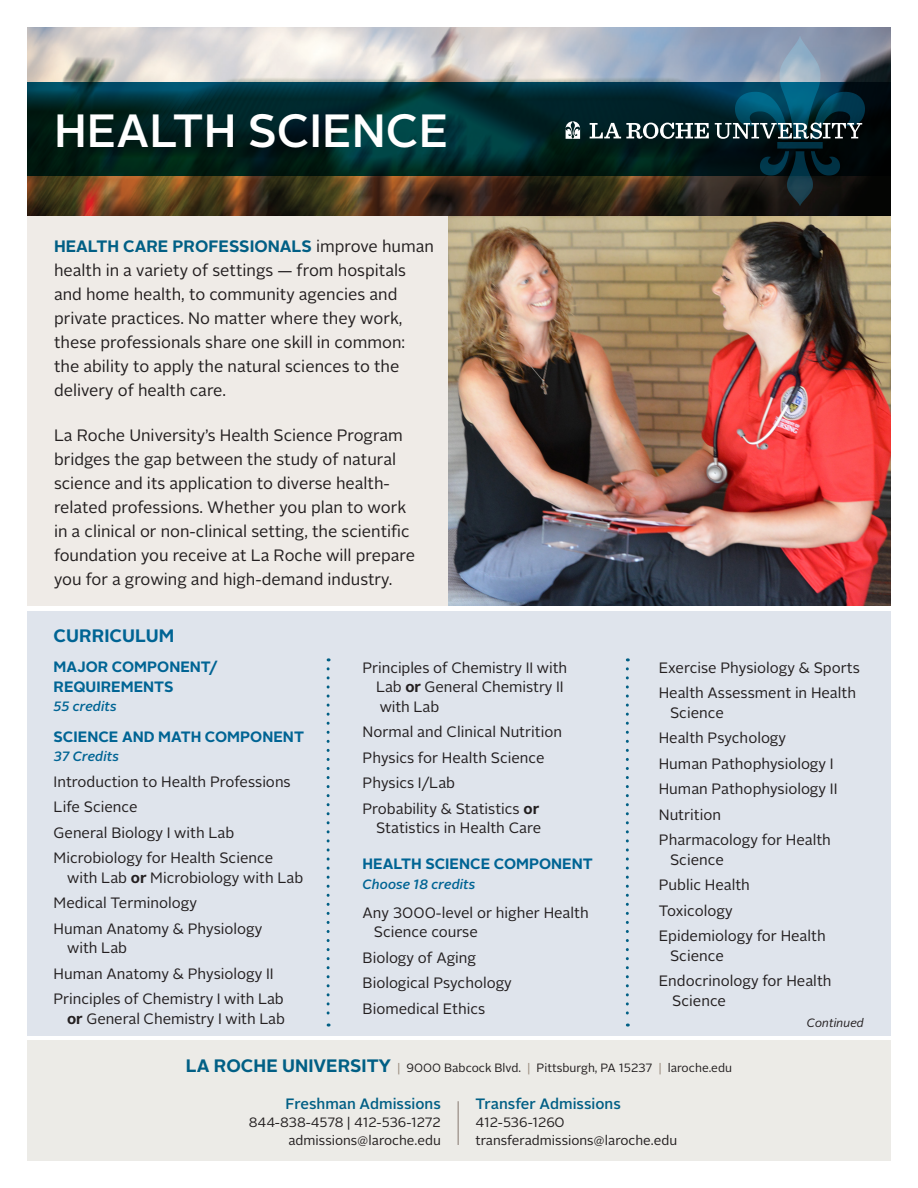
<style>
.page{position:relative;width:918px;height:1188px;background:#fff}
.page>*{position:absolute;margin:0;border:0;box-sizing:border-box;transform-origin:0 0}
.t1{font:500 46.5px "Alright Sans";color:#fff}
.t2{font:700 18px "Alright Sans";color:#006494}
.t3{font:16.5px/24px "Alright Sans";color:#231f20}
.Classes_List{font:15px/19.5px "Alright Sans";color:#231f20}
.Classes_Headers{font:700 15px/19.5px "Alright Sans";color:#006494}
.t4{font:500 15px "Alright Sans";color:#015f85}
.Classes_List-2{font:700 15px "Alright Sans";color:#006494}
.t5{font:13.5px "Alright Sans";color:#231f20}
.Classes_Headers-2{font:italic 500 13.5px "Alright Sans";color:#006494}
.Classes_List-3{font:italic 500 13.5px "Alright Sans";color:#006494}
.t6{font:12px "Alright Sans";color:#231f20}
.t7{font:italic 12px "Alright Sans";color:#231f20}
.s1{font-weight:700;color:#015f85}
.s2{font-weight:700}
.s3{font-weight:700;font-size:18px;color:#015f85}
.s4{color:#998b7d}
</style>
<div class="page">
<div style="left:27px;top:209px;width:864px;height:397px;background:#efebe7"></div>
<img style="left:448px;top:216px;width:443px;height:390px">
<div style="left:27px;top:611px;width:864px;height:425px;background:#dfe4ec"></div>
<svg style="left:327px;top:669px;width:3px;height:358px"></svg>
<svg style="left:626px;top:669px;width:3px;height:358px"></svg>
<div style="left:27px;top:1041px;width:864px;height:120px;background:#ecebe7"></div>
<hr style="left:458px;top:1101px;width:1px;height:44px;background:#85776f">
<img style="left:27px;top:27px;width:864px;height:189px">
<svg style="left:27px;top:82px;width:864px;height:94px;background:#002728"></svg>
<img style="left:736px;top:36px;width:128px;height:170px">
<svg style="left:590px;top:123px;width:119px;height:16px"></svg>
<svg style="left:715px;top:123px;width:147px;height:16px"></svg>
<svg style="left:566px;top:121px;width:15px;height:18px"></svg>
<p class="t1" style="left:54px;top:99px;width:396px">HEALTH SCIENCE</p>
<p class="t3" style="left:54px;top:235px;width:382px"><span class="s1">HEALTH CARE PROFESSIONALS</span> improve human health in a variety of settings — from hospitals and home health, to community agencies and private practices. No matter where they work, these professionals share one skill in common: the ability to apply the natural sciences to the delivery of health care.</p>
<p class="t3" style="left:54px;top:423px;width:363px">La Roche University’s Health Science Program bridges the gap between the study of natural science and its application to diverse health&shy;related professions. Whether you plan to work in a clinical or non-clinical setting, the scientific foundation you receive at La Roche will prepare you for a growing and high-demand industry.</p>
<p class="t2" style="left:54px;top:623px;width:122px">CURRICULUM</p>
<p class="Classes_Headers" style="left:54px;top:658px;width:165px">MAJOR COMPONENT/<br>REQUIREMENTS</p>
<p class="Classes_Headers-2" style="left:54px;top:697px;width:65px">55 credits</p>
<p class="Classes_Headers" style="left:54px;top:727px;width:252px">SCIENCE AND MATH COMPONENT</p>
<p class="Classes_Headers-2" style="left:54px;top:747px;width:67px">37 Credits</p>
<p class="Classes_List" style="left:54px;top:772px;width:239px">Introduction to Health Professions</p>
<p class="Classes_List" style="left:54px;top:798px;width:85px">Life Science</p>
<p class="Classes_List" style="left:54px;top:823px;width:182px">General Biology I with Lab</p>
<p class="Classes_List" style="left:67px;top:849px;width:238px;text-indent:-14px">Microbiology for Health Science with Lab <span class="s2">or</span> Microbiology with Lab</p>
<p class="Classes_List" style="left:54px;top:894px;width:145px">Medical Terminology</p>
<p class="Classes_List" style="left:67px;top:919px;width:197px;text-indent:-14px">Human Anatomy &amp; Physiology with Lab</p>
<p class="Classes_List" style="left:54px;top:964px;width:222px">Human Anatomy &amp; Physiology II</p>
<p class="Classes_List" style="left:54px;top:990px;width:233px;text-align:right">Principles of Chemistry I with Lab <span class="s2">or</span> General Chemistry I with Lab</p>
<p class="Classes_List" style="left:376px;top:658px;width:193px;text-indent:-14px">Principles of Chemistry II with<br>Lab <span class="s2">or</span> General Chemistry II with Lab</p>
<p class="Classes_List" style="left:363px;top:723px;width:201px">Normal and Clinical Nutrition</p>
<p class="Classes_List" style="left:363px;top:748px;width:184px">Physics for Health Science</p>
<p class="Classes_List" style="left:363px;top:774px;width:94px">Physics I/Lab</p>
<p class="Classes_List" style="left:363px;top:799px;width:180px;text-align:right">Probability &amp; Statistics <span class="s2">or<br></span>Statistics in Health Care</p>
<p class="Classes_List-2" style="left:363px;top:853px;width:232px">HEALTH SCIENCE COMPONENT</p>
<p class="Classes_List-3" style="left:363px;top:874px;width:114px">Choose 18 credits</p>
<p class="Classes_List" style="left:374px;top:903px;width:217px;text-indent:-11px">Any 3000-level or higher Health<br>Science course</p>
<p class="Classes_List" style="left:363px;top:948px;width:115px">Biology of Aging</p>
<p class="Classes_List" style="left:363px;top:973px;width:151px">Biological Psychology</p>
<p class="Classes_List" style="left:363px;top:999px;width:124px">Biomedical Ethics</p>
<p class="Classes_List" style="left:659px;top:658px;width:203px">Exercise Physiology &amp; Sports</p>
<p class="Classes_List" style="left:670px;top:684px;width:188px;text-indent:-11px">Health Assessment in Health<br>Science</p>
<p class="Classes_List" style="left:659px;top:729px;width:129px">Health Psychology</p>
<p class="Classes_List" style="left:659px;top:754px;width:176px">Human Pathophysiology I</p>
<p class="Classes_List" style="left:659px;top:780px;width:180px">Human Pathophysiology II</p>
<p class="Classes_List" style="left:659px;top:805px;width:64px">Nutrition</p>
<p class="Classes_List" style="left:670px;top:831px;width:162px;text-indent:-11px">Pharmacology for Health<br>Science</p>
<p class="Classes_List" style="left:659px;top:876px;width:93px">Public Health</p>
<p class="Classes_List" style="left:659px;top:901px;width:75px">Toxicology</p>
<p class="Classes_List" style="left:670px;top:927px;width:157px;text-indent:-11px">Epidemiology for Health<br>Science</p>
<p class="Classes_List" style="left:672px;top:972px;width:161px;text-indent:-14px">Endocrinology for Health<br>Science</p>
<p class="t7" style="left:807px;top:1015px;width:59px">Continued</p>
<p class="t6" style="left:186px;top:1059px;width:548px"><span class="s3">LA ROCHE UNIVERSITY</span> <span class="s4">|</span> 9000 Babcock Blvd. <span class="s4">|</span> Pittsburgh, PA 15237 <span class="s4">|</span> laroche.edu</p>
<p class="t4" style="left:286px;top:1093px;width:157px">Freshman Admissions</p>
<p class="t5" style="left:249px;top:1113px;width:194px">844-838-4578 | 412-536-1272</p>
<p class="t5" style="left:289px;top:1131px;width:154px">admissions@laroche.edu</p>
<p class="t4" style="left:475px;top:1093px;width:147px">Transfer Admissions</p>
<p class="t5" style="left:475px;top:1113px;width:91px">412-536-1260</p>
<p class="t5" style="left:475px;top:1131px;width:203px">transferadmissions@laroche.edu</p>
</div>
